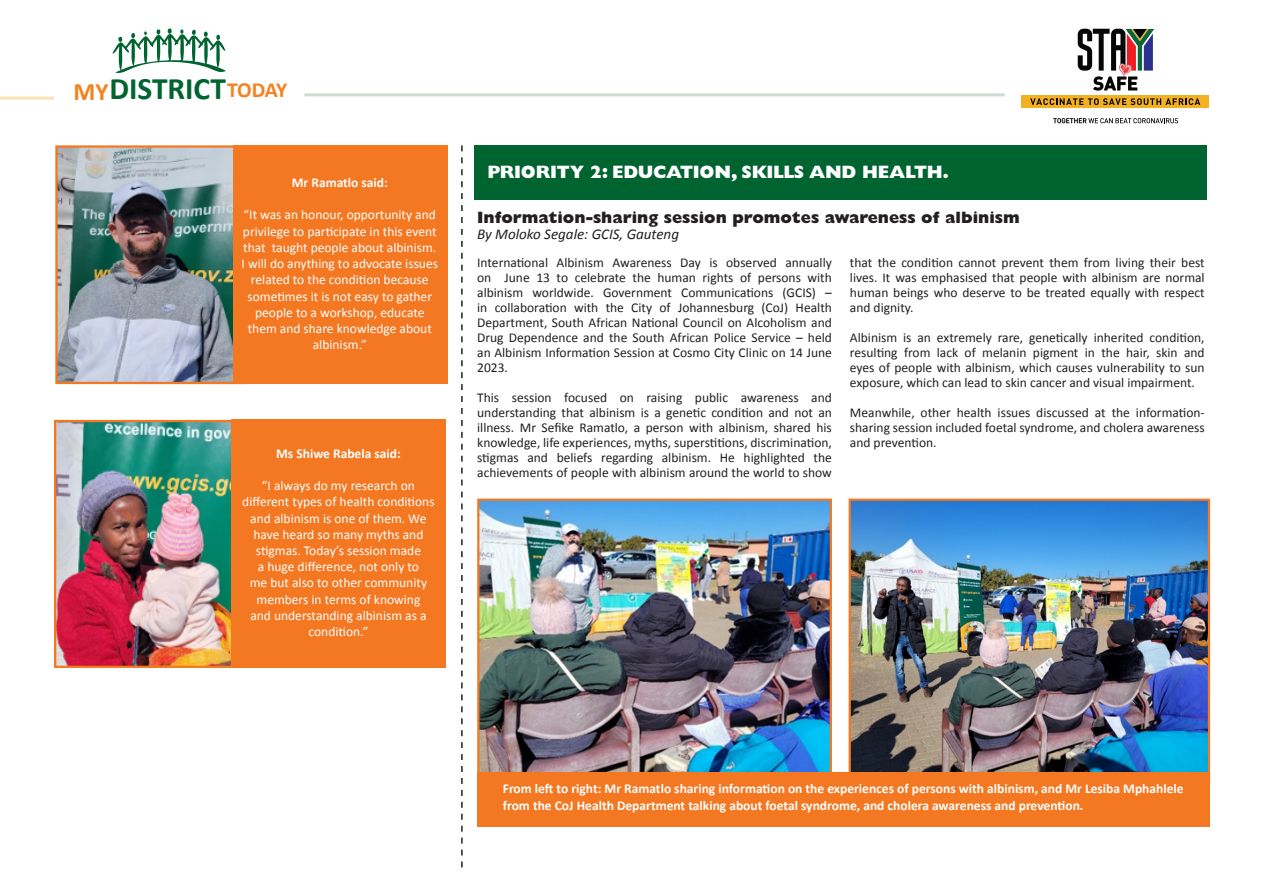
<style>
.page{position:relative;width:1263px;height:893px;background:#fff}
.page>*{position:absolute;margin:0;border:0;box-sizing:border-box;transform-origin:0 0}
.t1{font:700 31.35px "Calibri";color:#006431}
.t2{font:700 25.05px "Calibri";color:#f58220}
.t3{font:700 21.6px "Calibri";letter-spacing:-.025em;color:#f58220}
.t4{font:800 18px "Gill Sans MT Pro";letter-spacing:-.01em;color:#fff}
.t5{font:800 16.5px "Gill Sans MT Pro";color:#231f20}
.t6{font:italic 15px "Calibri";color:#231f20}
.t7{font:13.5px/15px "Calibri";color:#231f20;text-align:justify}
.t8{font:13.5px/16.2px "Calibri";color:#fff;text-align:center}
.t9{font:700 13.5px/16.2px "Calibri";color:#fff}
</style>
<div class="page">
<div style="left:475px;top:145px;width:732px;height:55px;background:#006431"></div>
<svg style="left:461px;top:145px;width:2px;height:722px"></svg>
<hr style="left:0;top:97px;width:54px;height:3px;background:#fee2b7">
<hr style="left:304px;top:93px;width:701px;height:3px;background:#ccdcd0">
<svg style="left:113px;top:28px;width:113px;height:45px"></svg>
<svg style="left:1078px;top:29px;width:76px;height:62px"></svg>
<div style="left:1022px;top:95px;width:187px;height:12px;background:#f3b121"></div>
<svg style="left:1030px;top:98px;width:170px;height:7px"></svg>
<svg style="left:1053px;top:118px;width:125px;height:5px"></svg>
<img style="left:851px;top:502px;width:356px;height:270px">
<div style="left:848px;top:499px;width:362px;height:286px;border:2px solid #f47721"></div>
<img style="left:480px;top:502px;width:349px;height:270px">
<div style="left:477px;top:499px;width:355px;height:289px;border:2px solid #f47721"></div>
<div style="left:477px;top:772px;width:733px;height:55px;background:#f47721"></div>
<img style="left:58px;top:148px;width:175px;height:233px">
<div style="left:55px;top:145px;width:190px;height:239px;border:2px solid #f47721"></div>
<img style="left:57px;top:423px;width:175px;height:242px">
<div style="left:54px;top:420px;width:190px;height:248px;border:2px solid #f47721"></div>
<div style="left:233px;top:146px;width:214px;height:238px;background:#f47721"></div>
<div style="left:232px;top:420px;width:214px;height:248px;background:#f47721"></div>
<p class="t2" style="left:73px;top:75px;width:36px">MY</p>
<p class="t1" style="left:109px;top:69px;width:118px">DISTRICT</p>
<p class="t3" style="left:227px;top:76px;width:62px">TODAY</p>
<p class="t9" style="left:292px;top:174px;width:98px">Mr Ramatlo said:</p>
<p class="t8" style="left:242px;top:207px;width:198px">“It was an honour, opportunity and privilege to participate in this event that taught people about albinism.<br>I will do anything to advocate issues related to the condition because sometimes it is not easy to gather people to a workshop, educate them and share knowledge about albinism.”</p>
<p class="t9" style="left:276px;top:445px;width:126px">Ms Shiwe Rabela said:</p>
<p class="t8" style="left:242px;top:478px;width:194px">“I always do my research on different types of health conditions and albinism is one of them. We have heard so many myths and stigmas. Today’s session made<br>a huge difference, not only to<br>me but also to other community members in terms of knowing<br>and understanding albinism as a condition.”</p>
<p class="t4" style="left:487px;top:162px;width:463px">PRIORITY 2: EDUCATION, SKILLS AND HEALTH.</p>
<p class="t5" style="left:477px;top:207px;width:544px">Information-sharing session promotes awareness of albinism</p>
<p class="t6" style="left:477px;top:224px;width:203px">By Moloko Segale: GCIS, Gauteng</p>
<p class="t7" style="left:477px;top:255px;width:356px">International Albinism Awareness Day is observed annually on June 13 to celebrate the human rights of persons with albinism worldwide. Government Communications (GCIS) – in collaboration with the City of Johannesburg (CoJ) Health Department, South African National Council on Alcoholism and Drug Dependence and the South African Police Service – held an Albinism Information Session at Cosmo City Clinic on 14 June 2023.</p>
<p class="t7" style="left:477px;top:390px;width:356px">This session focused on raising public awareness and understanding that albinism is a genetic condition and not an illness. Mr Sefike Ramatlo, a person with albinism, shared his knowledge, life experiences, myths, superstitions, discrimination, stigmas and beliefs regarding albinism. He highlighted the achievements of people with albinism around the world to show</p>
<p class="t7" style="left:850px;top:255px;width:356px">that the condition cannot prevent them from living their best lives. It was emphasised that people with albinism are normal human beings who deserve to be treated equally with respect and dignity.</p>
<p class="t7" style="left:850px;top:330px;width:356px">Albinism is an extremely rare, genetically inherited condition, resulting from lack of melanin pigment in the hair, skin and eyes of people with albinism, which causes vulnerability to sun exposure, which can lead to skin cancer and visual impairment.</p>
<p class="t7" style="left:850px;top:405px;width:356px">Meanwhile, other health issues discussed at the information&shy;sharing session included foetal syndrome, and cholera awareness and prevention.</p>
<p class="t9" style="left:503px;top:781px;width:682px">From left to right: Mr Ramatlo sharing information on the experiences of persons with albinism, and Mr Lesiba Mphahlele from the CoJ Health Department talking about foetal syndrome, and cholera awareness and prevention.</p>
</div>
